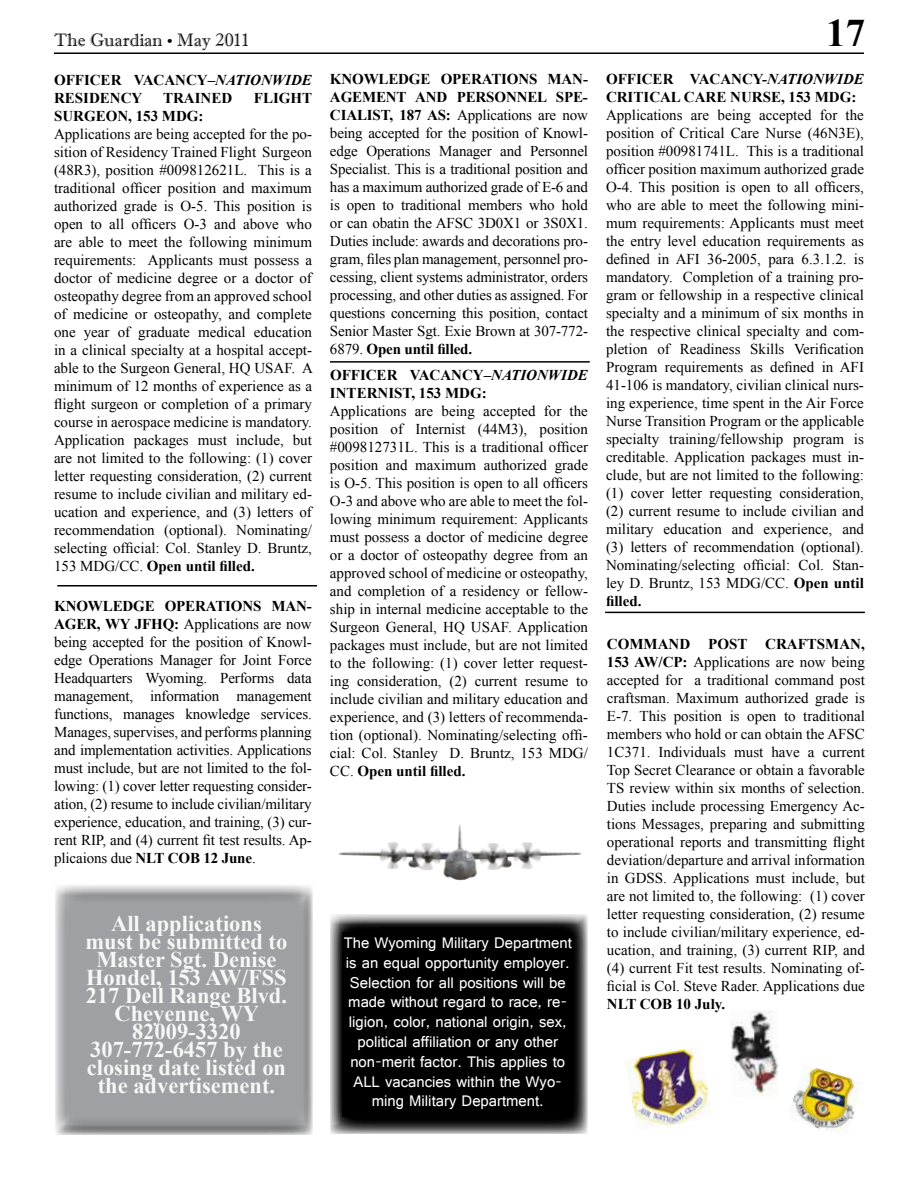
<style>
.page{position:relative;width:918px;height:1188px;background:#fff}
.page>*{position:absolute;margin:0;border:0;box-sizing:border-box;transform-origin:0 0}
.t1{font:700 39px "Times New Roman";color:#000}
.t2{font:700 22.5px/18px "Times New Roman";color:#f7f7f7;text-align:center}
.t3{font:18px "Imprint MT Shadow";color:#000}
.t4{font:16.5px/19.8px "Raavi";color:#fff;text-align:center}
.t5{font:15px/18px "Times New Roman";color:#000;text-align:justify}
.t6{font:700 15px/18px "Times New Roman";color:#000}
.s1{font-weight:700}
.s2{font-style:italic}
</style>
<div class="page">
<hr style="left:54px;top:52px;width:810px;height:2px;background:#000">
<div style="left:53px;top:885px;width:261px;height:252px;background:#000;opacity:.75"></div>
<hr style="left:330px;top:361px;width:260px;height:2px;background:#000">
<div style="left:328px;top:914px;width:261px;height:221px;background:#000;opacity:.75"></div>
<div style="left:343px;top:932px;width:230px;height:184px;background:#000"></div>
<hr style="left:605px;top:612px;width:260px;height:1px;background:#000">
<hr style="left:57px;top:585px;width:260px;height:1px;background:#000">
<img style="left:339px;top:824px;width:243px;height:57px">
<img style="left:789px;top:1065px;width:69px;height:66px">
<img style="left:626px;top:1048px;width:86px;height:78px">
<img style="left:731px;top:1011px;width:48px;height:86px">
<p class="t3" style="left:54px;top:29px;width:196px">The Guardian • May 2011</p>
<h1 class="t1" style="left:826px;top:6px;width:40px">17</h1>
<p class="t5" style="left:330px;top:70px;width:260px"><span class="s1">KNOWLEDGE OPERATIONS MAN-AGEMENT AND PERSONNEL SPE-CIALIST, 187 AS:</span> Applications are now being accepted for the position of Knowl&shy;edge Operations Manager and Personnel Specialist. This is a traditional position and has a maximum authorized grade of E-6 and is open to traditional members who hold or can obatin the AFSC 3D0X1 or 3S0X1.<br>Duties include: awards and decorations pro&shy;gram, files plan management, personnel pro&shy;cessing, client systems administrator, orders processing, and other duties as assigned. For questions concerning this position, contact Senior Master Sgt. Exie Brown at 307-772- 6879. <span class="s1">Open until filled.</span></p>
<p class="t6" style="left:606px;top:70px;width:259px">OFFICER VACANCY-<span class="s2">NATIONWIDE<br></span>CRITICAL CARE NURSE, 153 MDG:</p>
<p class="t5" style="left:606px;top:106px;width:260px">Applications are being accepted for the position of Critical Care Nurse (46N3E), position #00981741L. This is a traditional officer position maximum authorized grade O-4. This position is open to all officers, who are able to meet the following mini&shy;mum requirements: Applicants must meet the entry level education requirements as defined in AFI 36-2005, para 6.3.1.2. is mandatory. Completion of a training pro&shy;gram or fellowship in a respective clinical specialty and a minimum of six months in the respective clinical specialty and com&shy;pletion of Readiness Skills Verification Program requirements as defined in AFI 41-106 is mandatory, civilian clinical nurs&shy;ing experience, time spent in the Air Force Nurse Transition Program or the applicable specialty training/fellowship program is creditable. Application packages must in&shy;clude, but are not limited to the following: (1) cover letter requesting consideration, (2) current resume to include civilian and military education and experience, and (3) letters of recommendation (optional).<br>Nominating/selecting official: Col. Stan&shy;ley D. Bruntz, 153 MDG/CC. <span class="s1">Open until</span></p>
<p class="t6" style="left:54px;top:71px;width:259px">OFFICER VACANCY–<span class="s2">NATIONWIDE<br></span>RESIDENCY</p>
<p class="t6" style="left:163px;top:89px;width:71px">TRAINED</p>
<p class="t6" style="left:254px;top:89px;width:60px">FLIGHT</p>
<p class="t6" style="left:54px;top:107px;width:151px">SURGEON, 153 MDG:</p>
<p class="t5" style="left:54px;top:125px;width:260px">Applications are being accepted for the po&shy;sition of Residency Trained Flight Surgeon (48R3), position #009812621L. This is a traditional officer position and maximum authorized grade is O-5. This position is open to all officers O-3 and above who are able to meet the following minimum requirements: Applicants must possess a doctor of medicine degree or a doctor of osteopathy degree from an approved school of medicine or osteopathy, and complete one year of graduate medical education in a clinical specialty at a hospital accept&shy;able to the Surgeon General, HQ USAF. A minimum of 12 months of experience as a flight surgeon or completion of a primary course in aerospace medicine is mandatory.<br>Application packages must include, but are not limited to the following: (1) cover letter requesting consideration, (2) current resume to include civilian and military ed&shy;ucation and experience, and (3) letters of recommendation (optional). Nominating/ selecting official: Col. Stanley D. Bruntz, 153 MDG/CC. <span class="s1">Open until filled.</span></p>
<p class="t6" style="left:330px;top:366px;width:259px">OFFICER VACANCY–<span class="s2">NATIONWIDE<br></span>INTERNIST, 153 MDG:</p>
<p class="t5" style="left:330px;top:402px;width:260px">Applications are being accepted for the position of Internist (44M3), position #009812731L. This is a traditional officer position and maximum authorized grade is O-5. This position is open to all officers O-3 and above who are able to meet the fol&shy;lowing minimum requirement: Applicants must possess a doctor of medicine degree or a doctor of osteopathy degree from an approved school of medicine or osteopathy, and completion of a residency or fellow&shy;ship in internal medicine acceptable to the Surgeon General, HQ USAF. Application packages must include, but are not limited to the following: (1) cover letter request&shy;ing consideration, (2) current resume to include civilian and military education and experience, and (3) letters of recommenda&shy;tion (optional). Nominating/selecting offi&shy;cial: Col. Stanley D. Bruntz, 153 MDG/ CC. <span class="s1">Open until filled.</span></p>
<p class="t6" style="left:54px;top:596px;width:259px">KNOWLEDGE OPERATIONS MAN-</p>
<p class="t6" style="left:606px;top:592px;width:37px">filled.</p>
<p class="t5" style="left:54px;top:614px;width:259px"><span class="s1">AGER, WY JFHQ:</span> Applications are now being accepted for the position of Knowl&shy;edge Operations Manager for Joint Force Headquarters Wyoming. Performs data management, information management functions, manages knowledge services.<br>Manages, supervises, and performs planning and implementation activities. Applications must include, but are not limited to the fol&shy;lowing: (1) cover letter requesting consider&shy;ation, (2) resume to include civilian/military experience, education, and training, (3) cur&shy;rent RIP, and (4) current fit test results. Ap&shy;plicaions due <span class="s1">NLT COB 12 June</span>.</p>
<p class="t5" style="left:607px;top:635px;width:260px"><span class="s1">COMMAND POST CRAFTSMAN, 153 AW/CP:</span> Applications are now being accepted for a traditional command post craftsman. Maximum authorized grade is E-7. This position is open to traditional members who hold or can obtain the AFSC 1C371. Individuals must have a current Top Secret Clearance or obtain a favorable TS review within six months of selection.<br>Duties include processing Emergency Ac&shy;tions Messages, preparing and submitting operational reports and transmitting flight deviation/departure and arrival information in GDSS. Applications must include, but are not limited to, the following: (1) cover letter requesting consideration, (2) resume to include civilian/military experience, ed&shy;ucation, and training, (3) current RIP, and (4) current Fit test results. Nominating of&shy;ficial is Col. Steve Rader. Applications due</p>
<p class="t6" style="left:607px;top:994px;width:120px">NLT COB 10 July.</p>
<h2 class="t2" style="left:86px;top:914px;width:203px">All applications must be submitted to<br>Master Sgt. Denise<br>Hondel, 153 AW/FSS<br>217 Dell Range Blvd.<br>Cheyenne, WY<br>82009-3320<br>307-772-6457 by the closing date listed on the advertisement.</h2>
<p class="t4" style="left:344px;top:932px;width:230px">The Wyoming Military Department is an equal opportunity employer.<br>Selection for all positions will be made without regard to race, re&shy;ligion, color, national origin, sex, political affiliation or any other non-merit factor. This applies to ALL vacancies within the Wyo&shy;ming Military Department.</p>
</div>
